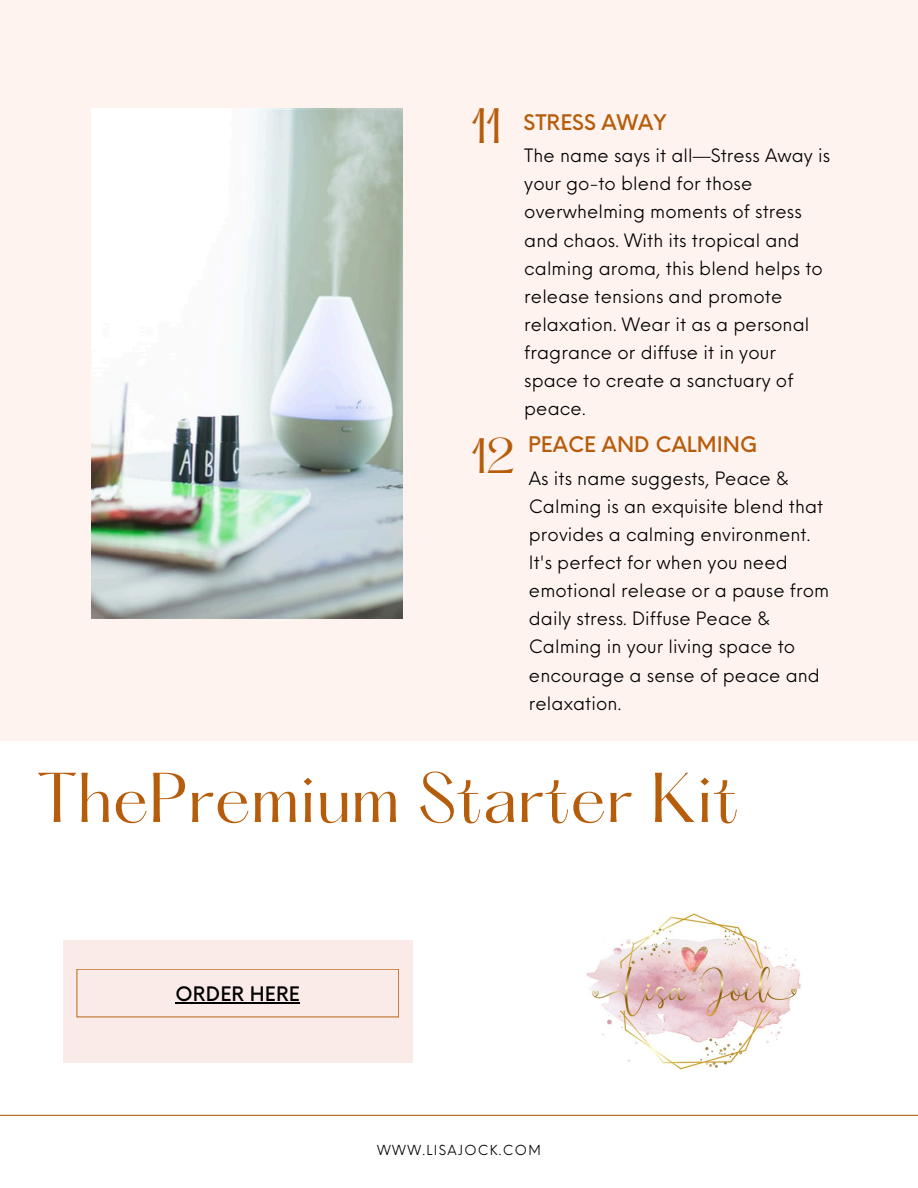
<style>
.page{position:relative;width:918px;height:1188px;background:#fff}
.page>*{position:absolute;margin:0;border:0;box-sizing:border-box;transform-origin:0 0}
.t1{font:61.5px "Hatton";color:#b65d0b}
.t2{font:43.5px "Hatton";color:#b65d0b}
.t3{font:500 21px "Neue Einstellung";color:#b65d0b}
.t4{font:500 19.5px "Neue Einstellung";letter-spacing:.005em;color:#000}
.t5{font:18px/28.2px "Neue Einstellung";letter-spacing:.005em;color:#000}
.t6{font:13.5px "Neue Einstellung";letter-spacing:.1em;color:#000}
</style>
<div class="page">
<div style="left:0;top:0;width:918px;height:741px;background:#fff3f0"></div>
<img style="left:92px;top:109px;width:310px;height:510px">
<div style="left:64px;top:940px;width:349px;height:123px;background:#faebe8"></div>
<svg style="left:76px;top:969px;width:323px;height:48px"></svg>
<hr style="left:0;top:1115px;width:918px;height:1px;background:#b65d0b">
<img style="left:586px;top:913px;width:215px;height:157px">
<hr style="left:176px;top:1003px;width:124px;height:1px;background:#000">
<h1 class="t2" style="left:471px;top:105px;width:33px">11</h1>
<p class="t2" style="left:471px;top:436px;width:46px">12</p>
<p class="t3" style="left:524px;top:103px;width:144px">STRESS AWAY</p>
<h3 class="t5" style="left:524px;top:140px;width:307px">The name says it all—Stress Away is your go-to blend for those overwhelming moments of stress and chaos. With its tropical and calming aroma, this blend helps to release tensions and promote relaxation. Wear it as a personal fragrance or diffuse it in your space to create a sanctuary of peace.</h3>
<p class="t3" style="left:528px;top:426px;width:231px">PEACE AND CALMING</p>
<h2 class="t5" style="left:529px;top:462px;width:302px">As its name suggests, Peace &amp;<br>Calming is an exquisite blend that provides a calming environment.<br>It's perfect for when you need emotional release or a pause from daily stress. Diffuse Peace &amp;<br>Calming in your living space to encourage a sense of peace and relaxation.</h2>
<h3 class="t1" style="left:37px;top:769px;width:704px">ThePremium Starter Kit</h3>
<h2 class="t4" style="left:176px;top:977px;width:126px">ORDER HERE</h2>
<h2 class="t6" style="left:377px;top:1138px;width:165px">WWW.LISAJOCK.COM</h2>
</div>
